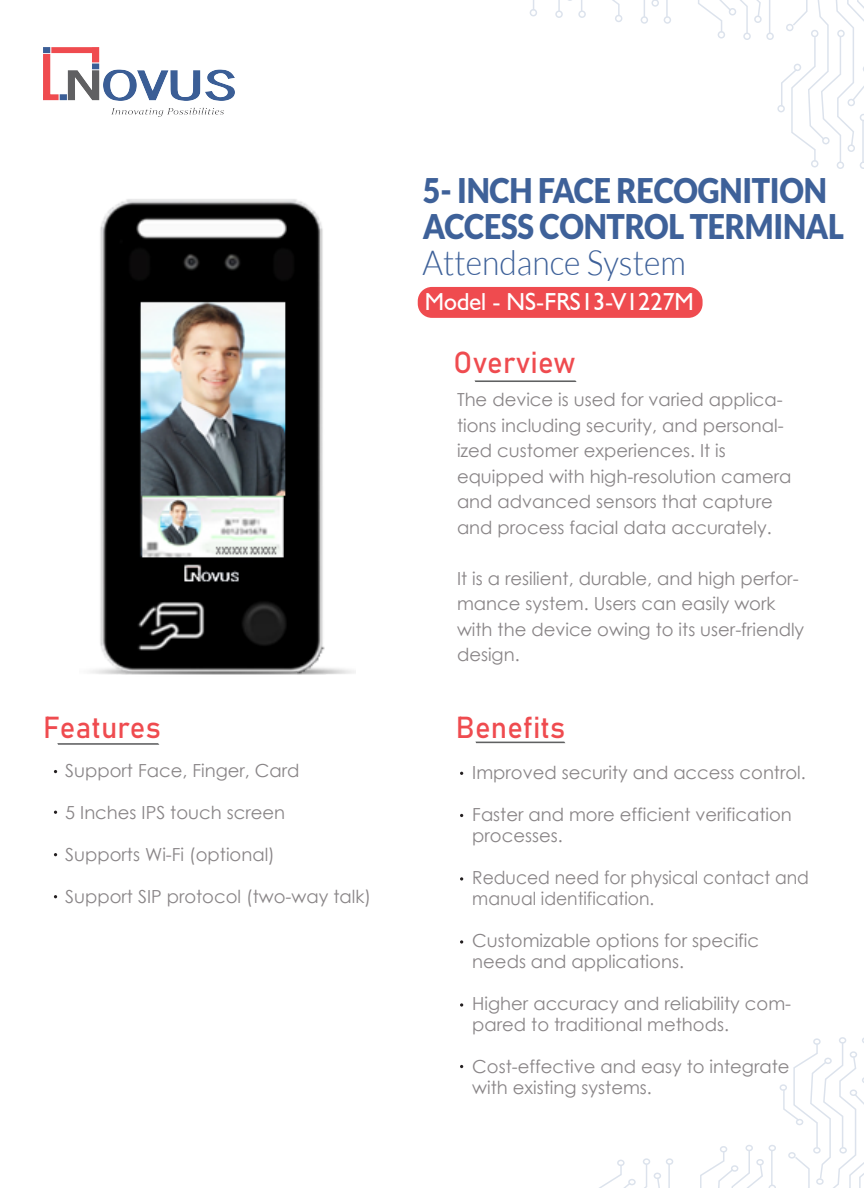
<style>
.page{position:relative;width:864px;height:1188px;background:#fff}
.page>*{position:absolute;margin:0;border:0;box-sizing:border-box;transform-origin:0 0}
.t1{font:300 34.5px "Lato";color:#3e6199;scale:.93 1}
.t2{font:900 34.05px/35.5px "Lato";letter-spacing:-.01em;color:#3e6199;scale:.9 1}
.t3{font:30px "Bahnschrift";letter-spacing:.005em;color:#ef4b4f}
.t4{font:24.6px "Humanist 521 BT";color:#fff}
.t5{font:18px/25.5px "Century Gothic";color:#898587}
.t6{font:18px/21px "Century Gothic";color:#898587;scale:.95 1}
</style>
<div class="page">
<svg style="left:783px;top:1037px;width:81px;height:151px"></svg>
<div style="left:780px;top:1084px;width:7px;height:7px;border:2px solid #395f96;border-radius:50%"></div>
<div style="left:720px;top:1146px;width:7px;height:7px;border:2px solid #395f96;border-radius:50%"></div>
<div style="left:745px;top:1145px;width:8px;height:6px;border:2px solid #395f96;border-radius:50%"></div>
<svg style="left:700px;top:1149px;width:76px;height:39px"></svg>
<div style="left:769px;top:1145px;width:7px;height:6px;border:2px solid #395f96;border-radius:50%"></div>
<hr style="left:668px;top:1164px;width:2px;height:24px;background:#395f96">
<svg style="left:599px;top:1163px;width:61px;height:25px"></svg>
<div style="left:628px;top:1179px;width:8px;height:6px;border:2px solid #395f96;border-radius:50%"></div>
<div style="left:617px;top:1160px;width:8px;height:6px;border:2px solid #395f96;border-radius:50%"></div>
<div style="left:643px;top:1158px;width:7px;height:7px;border:2px solid #395f96;border-radius:50%"></div>
<div style="left:654px;top:1173px;width:7px;height:6px;border:2px solid #395f96;border-radius:50%"></div>
<div style="left:666px;top:1158px;width:7px;height:7px;border:2px solid #395f96;border-radius:50%"></div>
<img style="left:44px;top:48px;width:190px;height:68px">
<svg style="left:780px;top:0;width:84px;height:169px"></svg>
<div style="left:777px;top:105px;width:8px;height:7px;border:2px solid #395f96;border-radius:50%"></div>
<hr style="left:769px;top:0;width:1px;height:34px;background:#395f96">
<svg style="left:698px;top:0;width:63px;height:35px"></svg>
<div style="left:729px;top:8px;width:7px;height:8px;border:2px solid #395f96;border-radius:50%"></div>
<div style="left:718px;top:31px;width:7px;height:8px;border:2px solid #395f96;border-radius:50%"></div>
<div style="left:743px;top:33px;width:8px;height:7px;border:2px solid #395f96;border-radius:50%"></div>
<div style="left:754px;top:16px;width:8px;height:7px;border:2px solid #395f96;border-radius:50%"></div>
<div style="left:766px;top:33px;width:8px;height:7px;border:2px solid #395f96;border-radius:50%"></div>
<svg style="left:666px;top:0;width:2px;height:16px"></svg>
<svg style="left:612px;top:0;width:47px;height:19px"></svg>
<div style="left:615px;top:15px;width:7px;height:7px;border:2px solid #395f96;border-radius:50%"></div>
<div style="left:641px;top:16px;width:7px;height:8px;border:2px solid #395f96;border-radius:50%"></div>
<div style="left:651px;top:0;width:8px;height:7px;border:2px solid #395f96;border-radius:50%"></div>
<div style="left:664px;top:16px;width:7px;height:8px;border:2px solid #395f96;border-radius:50%"></div>
<div style="left:530px;top:9px;width:7px;height:7px;border:2px solid #395f96;border-radius:50%"></div>
<div style="left:555px;top:10px;width:8px;height:8px;border:2px solid #395f96;border-radius:50%"></div>
<svg style="left:529px;top:0;width:43px;height:13px"></svg>
<div style="left:578px;top:10px;width:8px;height:8px;border:2px solid #395f96;border-radius:50%"></div>
<div style="left:418px;top:287px;width:285px;height:31px;background:#ef4b4f;border-radius:14px"></div>
<svg style="left:475px;top:380px;width:102px;height:2px"></svg>
<svg style="left:57px;top:743px;width:102px;height:2px"></svg>
<svg style="left:475px;top:742px;width:90px;height:1px"></svg>
<svg style="left:460px;top:877px;width:3px;height:4px"></svg>
<svg style="left:460px;top:940px;width:3px;height:4px"></svg>
<svg style="left:460px;top:1003px;width:3px;height:4px"></svg>
<img style="left:90px;top:199px;width:266px;height:476px">
<h2 class="t2" style="left:423px;top:173px;width:470px">5- INCH FACE RECOGNITION<br>ACCESS CONTROL TERMINAL</h2>
<h1 class="t1" style="left:423px;top:244px;width:285px">Attendance System</h1>
<h3 class="t4" style="left:425px;top:286px;width:271px">Model - NS-FRS13-V1227M</h3>
<h3 class="t3" style="left:454px;top:340px;width:124px">Overview</h3>
<p class="t5" style="left:457px;top:387px;width:336px">The device is used for varied applica&shy;tions including security, and personal&shy;ized customer experiences. It is equipped with high-resolution camera and advanced sensors that capture and process facial data accurately.</p>
<p class="t5" style="left:457px;top:565px;width:349px">It is a resilient, durable, and high perfor&shy;mance system. Users can easily work with the device owing to its user-friendly design.</p>
<h3 class="t3" style="left:43px;top:705px;width:119px">Features</h3>
<h3 class="t3" style="left:456px;top:705px;width:111px">Benefits</h3>
<p class="t5" style="left:65px;top:757px;width:236px">Support Face, Finger, Card</p>
<p class="t5" style="left:65px;top:799px;width:221px">5 Inches IPS touch screen</p>
<p class="t5" style="left:65px;top:841px;width:211px">Supports Wi-Fi (optional)</p>
<p class="t5" style="left:65px;top:883px;width:307px">Support SIP protocol (two-way talk)</p>
<p class="t5" style="left:472px;top:759px;width:335px">Improved security and access control.</p>
<p class="t5" style="left:472px;top:804px;width:321px;line-height:21px">Faster and more efficient verification processes.</p>
<p class="t6" style="left:472px;top:867px;width:356px">Reduced need for physical contact and manual identification.</p>
<p class="t5" style="left:472px;top:930px;width:288px;line-height:21px">Customizable options for specific needs and applications.</p>
<p class="t5" style="left:472px;top:993px;width:320px;line-height:21px">Higher accuracy and reliability com&shy;pared to traditional methods.</p>
<p class="t5" style="left:472px;top:1056px;width:319px;line-height:21px">Cost-effective and easy to integrate with existing systems.</p>
</div>
